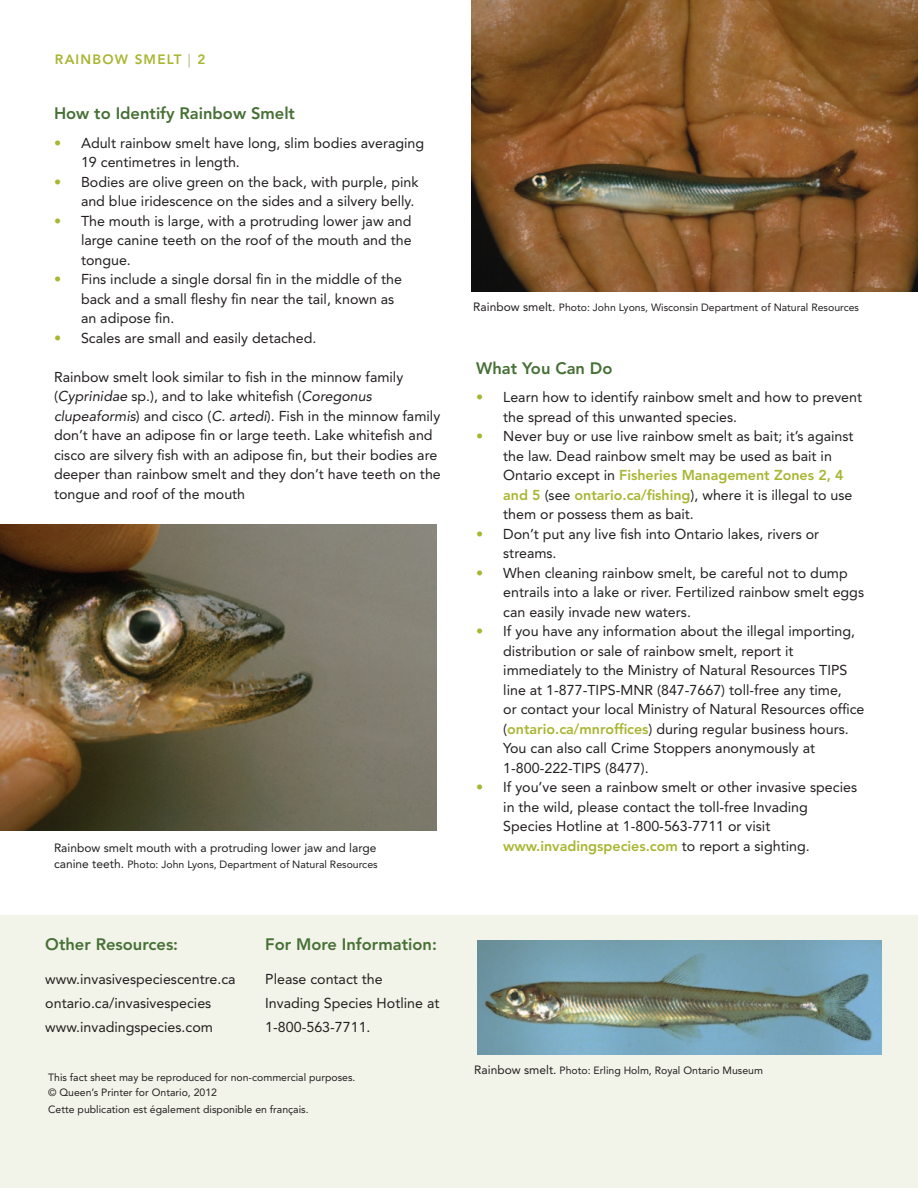
<style>
.page{position:relative;width:918px;height:1188px;background:#fff}
.page>*{position:absolute;margin:0;border:0;box-sizing:border-box;transform-origin:0 0}
.t1{font:800 16.5px "Avenir LT Std";color:#467035}
.t2{font:14.25px/19.5px "Avenir LT Std";color:#231f20}
.t3{font:800 14.25px "Avenir LT Std";color:#a9b632}
.t4{font:800 13.5px "Avenir LT Std";letter-spacing:.09em;color:#a9b632}
.t5{font:12px "Avenir LT Std";color:#231f20}
.t6{font:10.5px "Avenir LT Std";color:#231f20}
.s1{color:#c5caa0}
.s2{color:#a9b632}
.s3{font-style:italic}
.s4{font-size:12px}
.s5{font-weight:800;color:#a9b632}
.s6{font-weight:400;color:#231f20}
</style>
<div class="page">
<div style="left:0;top:915px;width:918px;height:273px;background:#f2f3e9"></div>
<img style="left:477px;top:940px;width:404px;height:114px">
<img style="left:472px;top:0;width:446px;height:291px">
<img style="left:0;top:524px;width:436px;height:306px">
<p class="t4" style="left:55px;top:52px;width:152px">RAINBOW SMELT <span class="s1">|</span> 2</p>
<p class="t1" style="left:54px;top:104px;width:243px">How to Identify Rainbow Smelt</p>
<p class="t2" style="left:81px;top:133px;width:345px;text-indent:-27px"><span class="s2">•</span> Adult rainbow smelt have long, slim bodies averaging<br>19 centimetres in length.</p>
<p class="t2" style="left:81px;top:172px;width:339px;text-indent:-27px"><span class="s2">•</span> Bodies are olive green on the back, with purple, pink and blue iridescence on the sides and a silvery belly.</p>
<p class="t2" style="left:81px;top:211px;width:332px;text-align:justify;text-indent:-27px"><span class="s2">•</span> The mouth is large, with a protruding lower jaw and large canine teeth on the roof of the mouth and the tongue.</p>
<p class="t2" style="left:54px;top:270px;width:349px"><span class="s2">•</span> Fins include a single dorsal fin in the middle of the</p>
<p class="t2" style="left:81px;top:289px;width:315px">back and a small fleshy fin near the tail, known as</p>
<p class="t2" style="left:81px;top:309px;width:95px">an adipose fin.</p>
<p class="t2" style="left:54px;top:328px;width:264px"><span class="s2">•</span> Scales are small and easily detached.</p>
<p class="t2" style="left:54px;top:367px;width:388px">Rainbow smelt look similar to fish in the minnow family (<span class="s3">Cyprinidae</span> sp.), and to lake whitefish (<span class="s3">Coregonus clupeaformis</span>) and cisco (<span class="s3">C. artedi</span>). Fish in the minnow family don’t have an adipose fin or large teeth. Lake whitefish and cisco are silvery fish with an adipose fin, but their bodies are deeper than rainbow smelt and they don’t have teeth on the tongue and roof of the mouth</p>
<p class="t5" style="left:54px;top:841px;width:324px">Rainbow smelt mouth with a protruding lower jaw and large</p>
<p class="t6" style="left:54px;top:858px;width:325px"><span class="s4">canine teeth.</span> Photo: John Lyons, Department of Natural Resources</p>
<p class="t1" style="left:45px;top:934px;width:134px">Other Resources:</p>
<p class="t2" style="left:45px;top:970px;width:192px">www.invasivespeciescentre.ca</p>
<p class="t2" style="left:45px;top:994px;width:168px">ontario.ca/invasivespecies</p>
<p class="t2" style="left:45px;top:1018px;width:169px">www.invadingspecies.com</p>
<p class="t1" style="left:265px;top:934px;width:173px">For More Information:</p>
<p class="t2" style="left:265px;top:970px;width:119px">Please contact the</p>
<p class="t2" style="left:265px;top:992px;width:176px;line-height:24px">Invading Species Hotline at<br>1-800-563-7711.</p>
<p class="t6" style="left:48px;top:1072px;width:309px">This fact sheet may be reproduced for non-commercial purposes.</p>
<p class="t6" style="left:48px;top:1087px;width:170px">© Queen’s Printer for Ontario, 2012</p>
<p class="t6" style="left:48px;top:1103px;width:262px">Cette publication est également disponible en français.</p>
<p class="t6" style="left:473px;top:302px;width:387px"><span class="s4">Rainbow smelt.</span> Photo: John Lyons, Wisconsin Department of Natural Resources</p>
<p class="t1" style="left:476px;top:358px;width:138px">What You Can Do</p>
<p class="t2" style="left:503px;top:388px;width:360px;text-indent:-27px"><span class="s2">•</span> Learn how to identify rainbow smelt and how to prevent the spread of this unwanted species.</p>
<p class="t2" style="left:503px;top:427px;width:352px;text-indent:-27px"><span class="s2">•</span> Never buy or use live rainbow smelt as bait; it’s against the law. Dead rainbow smelt may be used as bait in Ontario except in <span class="s5">Fisheries Management Zones 2, 4 and 5</span> (see <span class="s5">ontario.ca/fishing</span>), where it is illegal to use them or possess them as bait.</p>
<p class="t2" style="left:503px;top:524px;width:318px;text-indent:-27px"><span class="s2">•</span> Don’t put any live fish into Ontario lakes, rivers or streams.</p>
<p class="t2" style="left:503px;top:563px;width:362px;text-indent:-27px"><span class="s2">•</span> When cleaning rainbow smelt, be careful not to dump entrails into a lake or river. Fertilized rainbow smelt eggs can easily invade new waters.</p>
<p class="t2" style="left:503px;top:622px;width:353px;text-indent:-27px"><span class="s2">•</span> If you have any information about the illegal importing, distribution or sale of rainbow smelt, report it immediately to the Ministry of Natural Resources TIPS line at 1-877-TIPS-MNR (847-7667) toll-free any time,</p>
<p class="t2" style="left:503px;top:700px;width:363px">or contact your local Ministry of Natural Resources office (<span class="s5">ontario.ca/mnroffices</span>) during regular business hours.<br>You can also call Crime Stoppers anonymously at</p>
<p class="t2" style="left:503px;top:758px;width:147px">1-800-222-TIPS (8477).</p>
<p class="t2" style="left:503px;top:778px;width:355px;text-indent:-27px"><span class="s2">•</span> If you’ve seen a rainbow smelt or other invasive species in the wild, please contact the toll-free Invading</p>
<p class="t2" style="left:503px;top:817px;width:269px">Species Hotline at 1-800-563-7711 or visit</p>
<p class="t3" style="left:503px;top:837px;width:308px">www.invadingspecies.com <span class="s6">to report a sighting.</span></p>
<p class="t6" style="left:474px;top:1064px;width:290px"><span class="s4">Rainbow smelt.</span> Photo: Erling Holm, Royal Ontario Museum</p>
</div>
